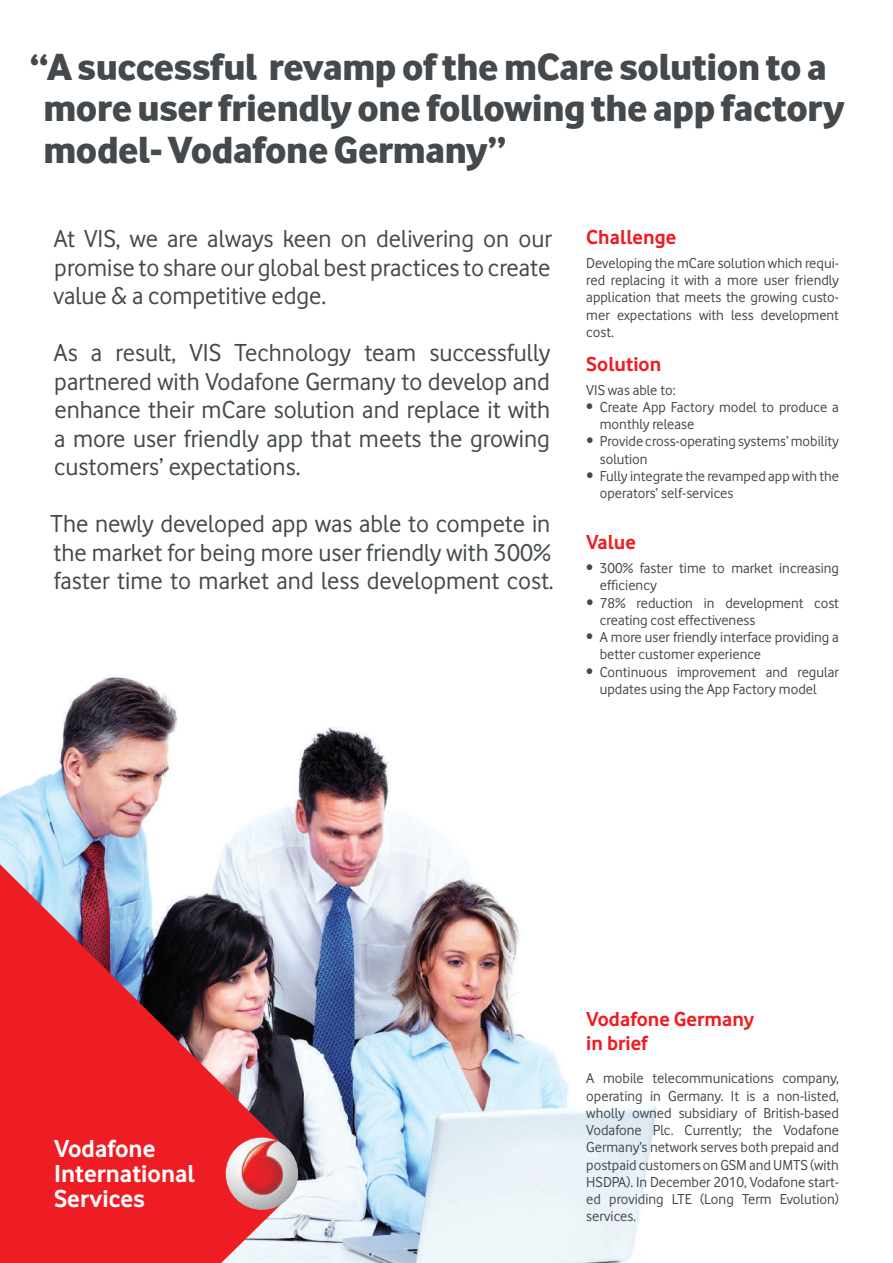
<style>
.page{position:relative;width:893px;height:1263px;background:#fff}
.page>*{position:absolute;margin:0;border:0;box-sizing:border-box;transform-origin:0 0}
.t1{font:39px/41.2px "Vodafone Ex B";letter-spacing:-.01em;color:#43494d}
.t2{font:25.5px/28.5px "Vodafone Rg";color:#43494d;text-align:justify}
.t3{font:700 25.5px/24.8px "Vodafone Rg";color:#fff}
.t4{font:700 21px/24.8px "Vodafone Rg";color:#ee1d23}
.t5{font:15px/17.2px "Vodafone Rg";color:#43494d}
</style>
<div class="page">
<img style="left:0;top:675px;width:657px;height:588px">
<svg style="left:0;top:864px;width:285px;height:399px;background:#c6444c"></svg>
<img style="left:226px;top:1137px;width:72px;height:73px;border-radius:36px">
<h1 class="t1" style="left:43px;top:45px;width:803px;text-indent:-13px">“A successful revamp of the mCare solution to a more user friendly one following the app factory model- Vodafone Germany”</h1>
<h2 class="t2" style="left:53px;top:224px;width:500px">At VIS, we are always keen on delivering on our promise to share our global best practices to create value &amp; a competitive edge.</h2>
<h2 class="t2" style="left:54px;top:338px;width:498px">As a result, VIS Technology team successfully partnered with Vodafone Germany to develop and enhance their mCare solution and replace it with a more user friendly app that meets the growing customers’ expectations.</h2>
<h2 class="t2" style="left:51px;top:509px;width:505px;text-align:left">The newly developed app was able to compete in the market for being more user friendly with 300% faster time to market and less development cost.</h2>
<h3 class="t4" style="left:586px;top:224px;width:91px">Challenge</h3>
<p class="t5" style="left:586px;top:254px;width:254px;text-align:justify">Developing the mCare solution which requi&shy;red replacing it with a more user friendly application that meets the growing custo&shy;mer expectations with less development cost.</p>
<h3 class="t4" style="left:586px;top:351px;width:76px">Solution</h3>
<p class="t5" style="left:586px;top:381px;width:91px">VIS was able to:</p>
<p class="t5" style="left:600px;top:398px;width:241px;text-indent:-14px">• Create App Factory model to produce a monthly release</p>
<p class="t5" style="left:600px;top:433px;width:241px;text-indent:-14px">• Provide cross-operating systems’mobility solution</p>
<p class="t5" style="left:600px;top:467px;width:241px;text-indent:-14px">• Fully integrate the revamped app with the operators’ self-services</p>
<h3 class="t4" style="left:586px;top:530px;width:51px">Value</h3>
<p class="t5" style="left:600px;top:559px;width:241px;text-indent:-14px">• 300% faster time to market increasing efficiency</p>
<p class="t5" style="left:600px;top:594px;width:241px;text-indent:-13px">• 78% reduction in development cost creating cost effectiveness</p>
<p class="t5" style="left:600px;top:628px;width:241px;text-indent:-14px">• A more user friendly interface providing a better customer experience</p>
<p class="t5" style="left:586px;top:663px;width:254px;text-align:center">• Continuous improvement and regular updates using the App Factory model</p>
<h2 class="t3" style="left:54px;top:1136px;width:143px">Vodafone<br>International<br>Services</h2>
<h3 class="t4" style="left:586px;top:1006px;width:169px">Vodafone Germany in brief</h3>
<p class="t5" style="left:586px;top:1070px;width:254px;text-align:justify">A mobile telecommunications company, operating in Germany. It is a non-listed, wholly owned subsidiary of British-based Vodafone Plc. Currently; the Vodafone Germany’s network serves both prepaid and postpaid customers on GSM and UMTS (with HSDPA). In December 2010, Vodafone start&shy;ed providing LTE (Long Term Evolution) services.</p>
</div>
